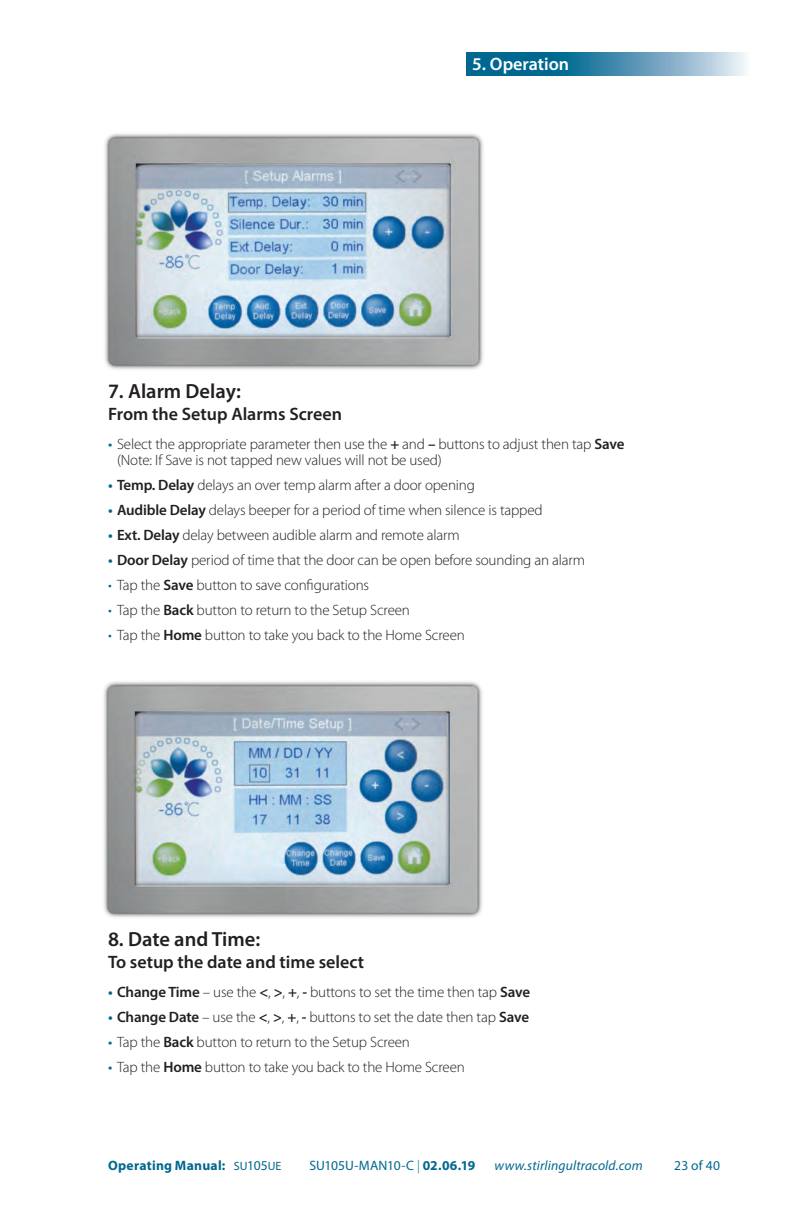
<style>
.page{position:relative;width:792px;height:1224px;background:#fff}
.page>*{position:absolute;margin:0;border:0;box-sizing:border-box;transform-origin:0 0}
.Screencapture_heads{font:600 20.4px "Myriad Pro";color:#231f20}
.Screencapture_subhea{font:600 18px "Myriad Pro";color:#231f20}
.Body_Text{font:600 18px "Myriad Pro";color:#fff}
.t1{font:300 15px/16px "Myriad Pro";letter-spacing:-.01em;color:#231f20}
.t2{font:13.6px "Myriad Pro";color:#006890}
.t3{font:italic 13.6px "Myriad Pro";letter-spacing:.01em;color:#006890}
.t4{font:700 13.6px "Myriad Pro";letter-spacing:.02em;color:#006890}
.s1{font-weight:400;color:#006890}
.s2{font-weight:600}
.s3{font-weight:600;color:#006890}
.s4{color:#006890}
.s5{font-weight:400;font-size:12px}
.s6{font-weight:400}
.s7{font-weight:300}
.s8{font-weight:700}
</style>
<div class="page">
<img style="left:105px;top:133px;width:378px;height:237px">
<svg style="left:467px;top:53px;width:278px;height:23px;background:#4b91b0"></svg>
<img style="left:104px;top:681px;width:378px;height:237px">
<p class="Body_Text" style="left:472px;top:52px;width:98px">5. Operation</p>
<p class="Screencapture_heads" style="left:108px;top:378px;width:135px">7. Alarm Delay:</p>
<p class="Screencapture_subhea" style="left:108px;top:403px;width:236px">From the Setup Alarms Screen</p>
<p class="t1" style="left:117px;top:436px;width:509px;text-indent:-9px"><span class="s1">•</span> Select the appropriate parameter then use the <span class="s2">+</span> and <span class="s2">–</span> buttons to adjust then tap <span class="s2">Save </span>(Note: If Save is not tapped new values will not be used)</p>
<p class="t1" style="left:108px;top:477px;width:369px"><span class="s3">•</span> <span class="s2">Temp. Delay</span> delays an over temp alarm after a door opening</p>
<p class="t1" style="left:108px;top:502px;width:436px"><span class="s3">•</span> <span class="s2">Audible Delay</span> delays beeper for a period of time when silence is tapped</p>
<p class="t1" style="left:108px;top:527px;width:353px"><span class="s3">•</span> <span class="s2">Ext. Delay</span> delay between audible alarm and remote alarm</p>
<p class="t1" style="left:108px;top:552px;width:479px"><span class="s3">•</span> <span class="s2">Door Delay</span> period of time that the door can be open before sounding an alarm</p>
<p class="t1" style="left:108px;top:577px;width:263px"><span class="s4">•</span> Tap the <span class="s2">Save</span> button to save configurations</p>
<p class="t1" style="left:108px;top:602px;width:304px"><span class="s4">•</span> Tap the <span class="s2">Back</span> button to return to the Setup Screen</p>
<p class="t1" style="left:108px;top:627px;width:358px"><span class="s4">•</span> Tap the <span class="s2">Home</span> button to take you back to the Home Screen</p>
<p class="Screencapture_heads" style="left:108px;top:926px;width:154px">8. Date and Time:</p>
<p class="Screencapture_subhea" style="left:108px;top:951px;width:258px">To setup the date and time select</p>
<p class="t1" style="left:108px;top:984px;width:424px"><span class="s3">•</span> <span class="s2">Change Time</span> – use the <span class="s2">&lt;</span>, <span class="s2">&gt;</span>, <span class="s2">+</span>, <span class="s2">-</span> buttons to set the time then tap <span class="s2">Save</span></p>
<p class="t1" style="left:108px;top:1009px;width:423px"><span class="s3">•</span> <span class="s2">Change Date</span> – use the <span class="s2">&lt;</span>, <span class="s2">&gt;</span>, <span class="s2">+</span>, <span class="s2">-</span> buttons to set the date then tap <span class="s2">Save</span></p>
<p class="t1" style="left:108px;top:1034px;width:304px"><span class="s1">•</span> Tap the <span class="s2">Back</span> button to return to the Setup Screen</p>
<p class="t1" style="left:108px;top:1059px;width:358px"><span class="s1">•</span> Tap the <span class="s2">Home</span> button to take you back to the Home Screen</p>
<p class="t4" style="left:108px;top:1157px;width:175px">Operating Manual: <span class="s5">SU</span><span class="s6">105</span><span class="s5">UE</span></p>
<p class="t2" style="left:310px;top:1157px;width:167px">SU105U-MAN10-C <span class="s7">|</span> <span class="s8">02.06.19</span></p>
<p class="t3" style="left:495px;top:1157px;width:150px">www.stirlingultracold.com</p>
<p class="t2" style="left:674px;top:1157px;width:47px">23 of 40</p>
</div>
